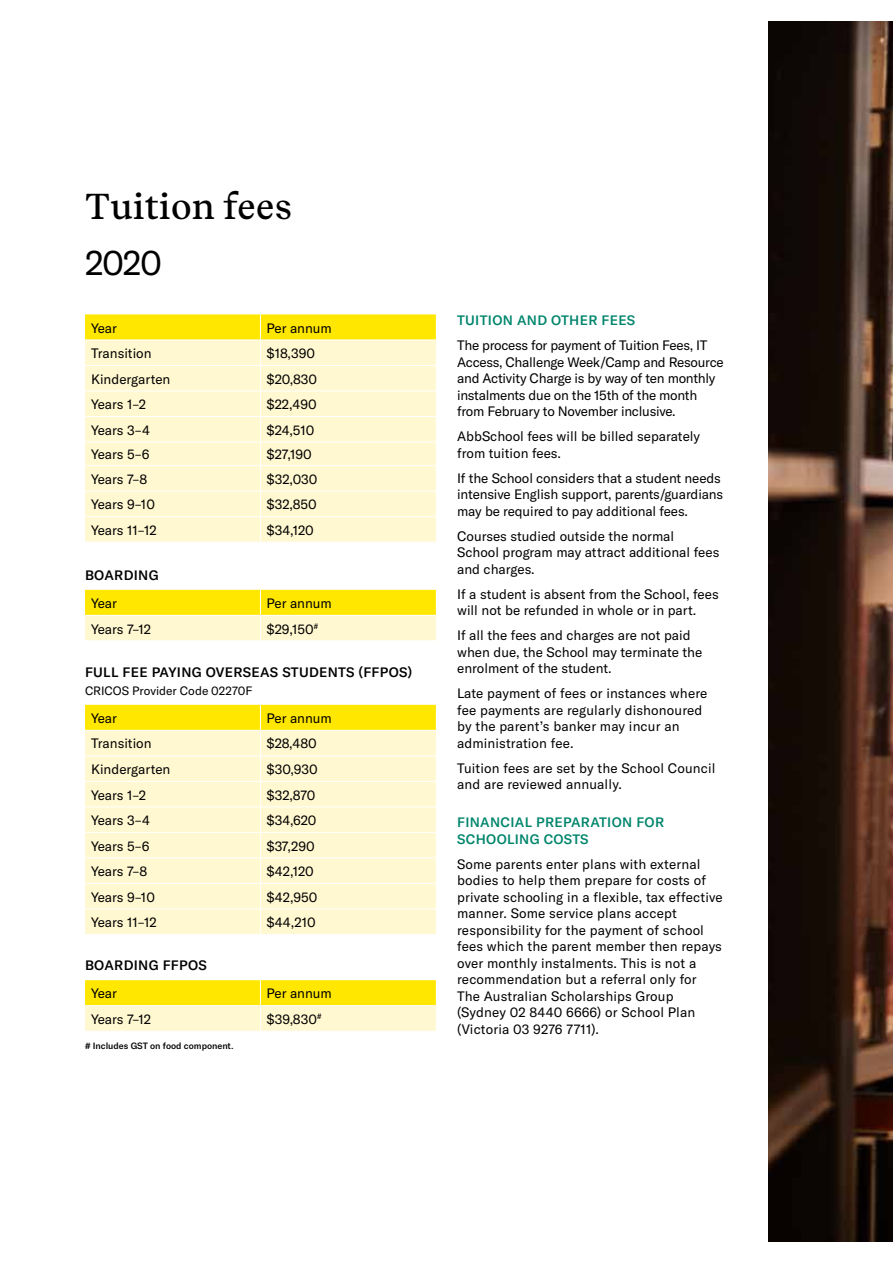
<style>
.page{position:relative;width:893px;height:1263px;background:#fff}
.page>*{position:absolute;margin:0;border:0;box-sizing:border-box;transform-origin:0 0}
.t1{font:500 36px "Recife Text";letter-spacing:.01em;color:#000}
.t2{font:34.5px "GT America";color:#000}
.t3{font:13.5px/16.5px "GT America";color:#000}
.t4{font:13.5px/16.5px "GT America";letter-spacing:-.02em;color:#000}
.t5{font:500 13.5px "GT America";letter-spacing:.025em;color:#000}
.t6{font:500 13.5px/16.5px "GT America";letter-spacing:.025em;color:#00856c}
.t7{font:12px "GT America";color:#000}
.t8{font:500 9px "GT America";color:#000}
</style>
<div class="page">
<svg style="left:85px;top:314px;width:351px;height:228px;background:#fff6bb"></svg>
<hr style="left:85px;top:340px;width:175px;height:1px;background:#fff">
<hr style="left:260px;top:340px;width:176px;height:1px;background:#fff">
<hr style="left:85px;top:365px;width:175px;height:1px;background:#fff">
<hr style="left:260px;top:365px;width:176px;height:1px;background:#fff">
<svg style="left:85px;top:590px;width:351px;height:51px;background:#ffef6a"></svg>
<hr style="left:85px;top:615px;width:175px;height:1px;background:#fff">
<hr style="left:260px;top:615px;width:176px;height:1px;background:#fff">
<svg style="left:85px;top:705px;width:351px;height:229px;background:#fff6bb"></svg>
<hr style="left:85px;top:730px;width:175px;height:1px;background:#fff">
<hr style="left:260px;top:730px;width:176px;height:1px;background:#fff">
<hr style="left:85px;top:755px;width:175px;height:1px;background:#fff">
<svg style="left:85px;top:980px;width:351px;height:51px;background:#ffef6a"></svg>
<hr style="left:85px;top:1005px;width:175px;height:1px;background:#fff">
<hr style="left:260px;top:1005px;width:176px;height:1px;background:#fff">
<img style="left:768px;top:21px;width:125px;height:1221px">
<h1 class="t1" style="left:85px;top:180px;width:208px">Tuition fees</h1>
<h2 class="t2" style="left:85px;top:242px;width:79px">2020</h2>
<p class="t3" style="left:91px;top:320px;width:28px">Year</p>
<p class="t3" style="left:266px;top:320px;width:67px">Per annum</p>
<p class="t3" style="left:91px;top:345px;width:62px">Transition</p>
<p class="t3" style="left:266px;top:345px;width:50px">$18,390</p>
<p class="t3" style="left:91px;top:371px;width:81px">Kindergarten</p>
<p class="t3" style="left:266px;top:371px;width:52px">$20,830</p>
<p class="t3" style="left:91px;top:396px;width:57px">Years 1–2</p>
<p class="t3" style="left:266px;top:396px;width:52px">$22,490</p>
<p class="t3" style="left:91px;top:422px;width:60px">Years 3–4</p>
<p class="t3" style="left:266px;top:422px;width:49px">$24,510</p>
<p class="t3" style="left:91px;top:446px;width:60px">Years 5–6</p>
<p class="t3" style="left:266px;top:446px;width:47px">$27,190</p>
<p class="t3" style="left:91px;top:471px;width:58px">Years 7–8</p>
<p class="t3" style="left:266px;top:471px;width:53px">$32,030</p>
<p class="t3" style="left:91px;top:496px;width:65px">Years 9–10</p>
<p class="t3" style="left:266px;top:496px;width:52px">$32,850</p>
<p class="t3" style="left:91px;top:522px;width:67px">Years 11–12</p>
<p class="t3" style="left:266px;top:522px;width:49px">$34,120</p>
<p class="t5" style="left:85px;top:567px;width:75px">BOARDING</p>
<p class="t3" style="left:91px;top:595px;width:28px">Year</p>
<p class="t3" style="left:266px;top:595px;width:67px">Per annum</p>
<p class="t3" style="left:91px;top:620px;width:62px">Years 7–12</p>
<p class="t3" style="left:266px;top:620px;width:53px">$29,150<sup>#</sup></p>
<p class="t5" style="left:85px;top:664px;width:329px">FULL FEE PAYING OVERSEAS STUDENTS (FFPOS)</p>
<p class="t7" style="left:85px;top:683px;width:169px">CRICOS Provider Code 02270F</p>
<p class="t3" style="left:91px;top:710px;width:28px">Year</p>
<p class="t3" style="left:266px;top:710px;width:67px">Per annum</p>
<p class="t3" style="left:91px;top:735px;width:62px">Transition</p>
<p class="t3" style="left:266px;top:735px;width:52px">$28,480</p>
<p class="t3" style="left:91px;top:761px;width:81px">Kindergarten</p>
<p class="t3" style="left:266px;top:761px;width:53px">$30,930</p>
<p class="t3" style="left:91px;top:786px;width:57px">Years 1–2</p>
<p class="t3" style="left:266px;top:786px;width:51px">$32,870</p>
<p class="t3" style="left:91px;top:812px;width:60px">Years 3–4</p>
<p class="t3" style="left:266px;top:812px;width:52px">$34,620</p>
<p class="t3" style="left:91px;top:837px;width:60px">Years 5–6</p>
<p class="t3" style="left:266px;top:837px;width:50px">$37,290</p>
<p class="t3" style="left:91px;top:863px;width:58px">Years 7–8</p>
<p class="t3" style="left:266px;top:863px;width:49px">$42,120</p>
<p class="t3" style="left:91px;top:888px;width:65px">Years 9–10</p>
<p class="t3" style="left:266px;top:888px;width:52px">$42,950</p>
<p class="t3" style="left:91px;top:914px;width:67px">Years 11–12</p>
<p class="t3" style="left:266px;top:914px;width:51px">$44,210</p>
<p class="t5" style="left:85px;top:957px;width:123px">BOARDING FFPOS</p>
<p class="t3" style="left:91px;top:985px;width:28px">Year</p>
<p class="t3" style="left:266px;top:985px;width:67px">Per annum</p>
<p class="t3" style="left:91px;top:1011px;width:62px">Years 7–12</p>
<p class="t3" style="left:266px;top:1011px;width:56px">$39,830<sup>#</sup></p>
<p class="t8" style="left:85px;top:1040px;width:150px"># Includes GST on food component.</p>
<p class="t6" style="left:457px;top:312px;width:180px">TUITION AND OTHER FEES</p>
<p class="t4" style="left:457px;top:337px;width:268px">The process for payment of Tuition Fees, IT Access, Challenge Week/Camp and Resource and Activity Charge is by way of ten monthly instalments due on the 15th of the month from February to November inclusive.</p>
<p class="t3" style="left:457px;top:428px;width:245px">AbbSchool fees will be billed separately from tuition fees.</p>
<p class="t3" style="left:457px;top:470px;width:268px">If the School considers that a student needs intensive English support, parents/guardians may be required to pay additional fees.</p>
<p class="t3" style="left:457px;top:528px;width:264px">Courses studied outside the normal<br>School program may attract additional fees and charges.</p>
<p class="t3" style="left:457px;top:586px;width:263px">If a student is absent from the School, fees will not be refunded in whole or in part.</p>
<p class="t3" style="left:457px;top:627px;width:247px">If all the fees and charges are not paid when due, the School may terminate the enrolment of the student.</p>
<p class="t3" style="left:457px;top:685px;width:252px">Late payment of fees or instances where fee payments are regularly dishonoured by the parent’s banker may incur an administration fee.</p>
<p class="t3" style="left:457px;top:760px;width:260px">Tuition fees are set by the School Council and are reviewed annually.</p>
<p class="t6" style="left:457px;top:814px;width:209px">FINANCIAL PREPARATION FOR<br>SCHOOLING COSTS</p>
<p class="t3" style="left:457px;top:855px;width:267px">Some parents enter plans with external bodies to help them prepare for costs of private schooling in a flexible, tax effective manner. Some service plans accept responsibility for the payment of school fees which the parent member then repays over monthly instalments. This is not a recommendation but a referral only for The Australian Scholarships Group (Sydney 02 8440 6666) or School Plan (Victoria 03 9276 7711).</p>
</div>
